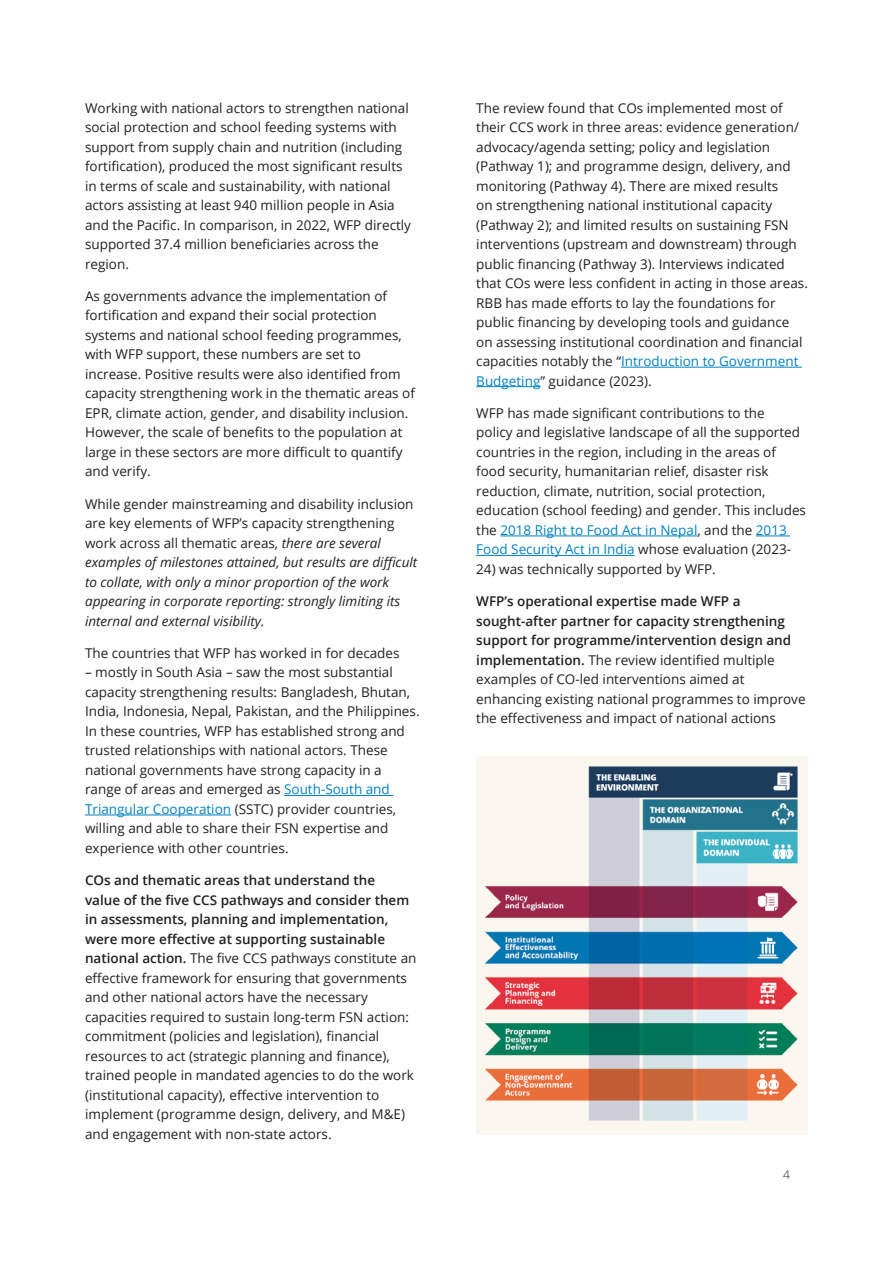
<style>
.page{position:relative;width:893px;height:1263px;background:#fff}
.page>*{position:absolute;margin:0;border:0;box-sizing:border-box;transform-origin:0 0}
.list_paragraph{font:13.5px/19.5px "Open Sans";color:#231f20}
.list_paragraph-2{font:italic 13.5px/19.5px "Open Sans";color:#231f20}
.t1{font:300 12px "Open Sans";color:#231f20}
.s1{font-style:normal}
.s2{color:#0081c4}
.s3{font-weight:600}
</style>
<div class="page">
<hr style="left:284px;top:795px;width:109px;height:1px;background:#0081c4">
<hr style="left:85px;top:815px;width:146px;height:1px;background:#0081c4">
<hr style="left:621px;top:367px;width:181px;height:1px;background:#0081c4">
<hr style="left:476px;top:386px;width:64px;height:1px;background:#0081c4">
<hr style="left:500px;top:536px;width:197px;height:1px;background:#0081c4">
<hr style="left:756px;top:536px;width:34px;height:1px;background:#0081c4">
<hr style="left:476px;top:555px;width:159px;height:1px;background:#0081c4">
<img style="left:476px;top:756px;width:332px;height:378px">
<p class="list_paragraph" style="left:85px;top:98px;width:328px">Working with national actors to strengthen national social protection and school feeding systems with support from supply chain and nutrition (including fortification), produced the most significant results in terms of scale and sustainability, with national actors assisting at least 940 million people in Asia and the Pacific. In comparison, in 2022, WFP directly supported 37.4 million beneficiaries across the region.</p>
<p class="list_paragraph" style="left:85px;top:286px;width:331px">As governments advance the implementation of fortification and expand their social protection systems and national school feeding programmes, with WFP support, these numbers are set to increase. Positive results were also identified from capacity strengthening work in the thematic areas of EPR, climate action, gender, and disability inclusion.<br>However, the scale of benefits to the population at large in these sectors are more difficult to quantify and verify.</p>
<p class="list_paragraph-2" style="left:85px;top:494px;width:334px"><span class="s1">While gender mainstreaming and disability inclusion are key elements of WFP’s capacity strengthening work across all thematic areas,</span> there are several examples of milestones attained, but results are difficult to collate, with only a minor proportion of the work appearing in corporate reporting: strongly limiting its internal and external visibility.</p>
<p class="list_paragraph" style="left:85px;top:643px;width:316px">The countries that WFP has worked in for decades</p>
<p class="list_paragraph" style="left:85px;top:662px;width:336px">– mostly in South Asia – saw the most substantial capacity strengthening results: Bangladesh, Bhutan, India, Indonesia, Nepal, Pakistan, and the Philippines.<br>In these countries, WFP has established strong and trusted relationships with national actors. These national governments have strong capacity in a range of areas and emerged as <span class="s2">South-South and Triangular Cooperation</span> (SSTC) provider countries, willing and able to share their FSN expertise and experience with other countries.</p>
<p class="list_paragraph" style="left:85px;top:870px;width:333px"><span class="s3">COs and thematic areas that understand the<br>value of the five CCS pathways and consider them in assessments, planning and implementation, were more effective at supporting sustainable national action.</span> The five CCS pathways constitute an effective framework for ensuring that governments and other national actors have the necessary capacities required to sustain long-term FSN action: commitment (policies and legislation), financial resources to act (strategic planning and finance), trained people in mandated agencies to do the work (institutional capacity), effective intervention to implement (programme design, delivery, and M&amp;E) and engagement with non-state actors.</p>
<p class="list_paragraph" style="left:476px;top:98px;width:333px">The review found that COs implemented most of their CCS work in three areas: evidence generation/ advocacy/agenda setting; policy and legislation (Pathway 1); and programme design, delivery, and monitoring (Pathway 4). There are mixed results<br>on strengthening national institutional capacity (Pathway 2); and limited results on sustaining FSN interventions (upstream and downstream) through public financing (Pathway 3). Interviews indicated that COs were less confident in acting in those areas.<br>RBB has made efforts to lay the foundations for public financing by developing tools and guidance on assessing institutional coordination and financial capacities notably the “<span class="s2">Introduction to Government Budgeting</span>” guidance (2023).</p>
<p class="list_paragraph" style="left:476px;top:403px;width:331px">WFP has made significant contributions to the<br>policy and legislative landscape of all the supported countries in the region, including in the areas of food security, humanitarian relief, disaster risk reduction, climate, nutrition, social protection, education (school feeding) and gender. This includes the <span class="s2">2018 Right to Food Act in Nepal</span>, and the <span class="s2">2013<br>Food Security Act in India</span> whose evaluation (2023-</p>
<p class="list_paragraph" style="left:476px;top:559px;width:241px">24) was technically supported by WFP.</p>
<p class="list_paragraph" style="left:476px;top:591px;width:331px"><span class="s3">WFP’s operational expertise made WFP a sought-after partner for capacity strengthening support for programme/intervention design and implementation.</span> The review identified multiple examples of CO-led interventions aimed at enhancing existing national programmes to improve the effectiveness and impact of national actions</p>
<p class="t1" style="left:783px;top:1167px;width:8px">4</p>
</div>
